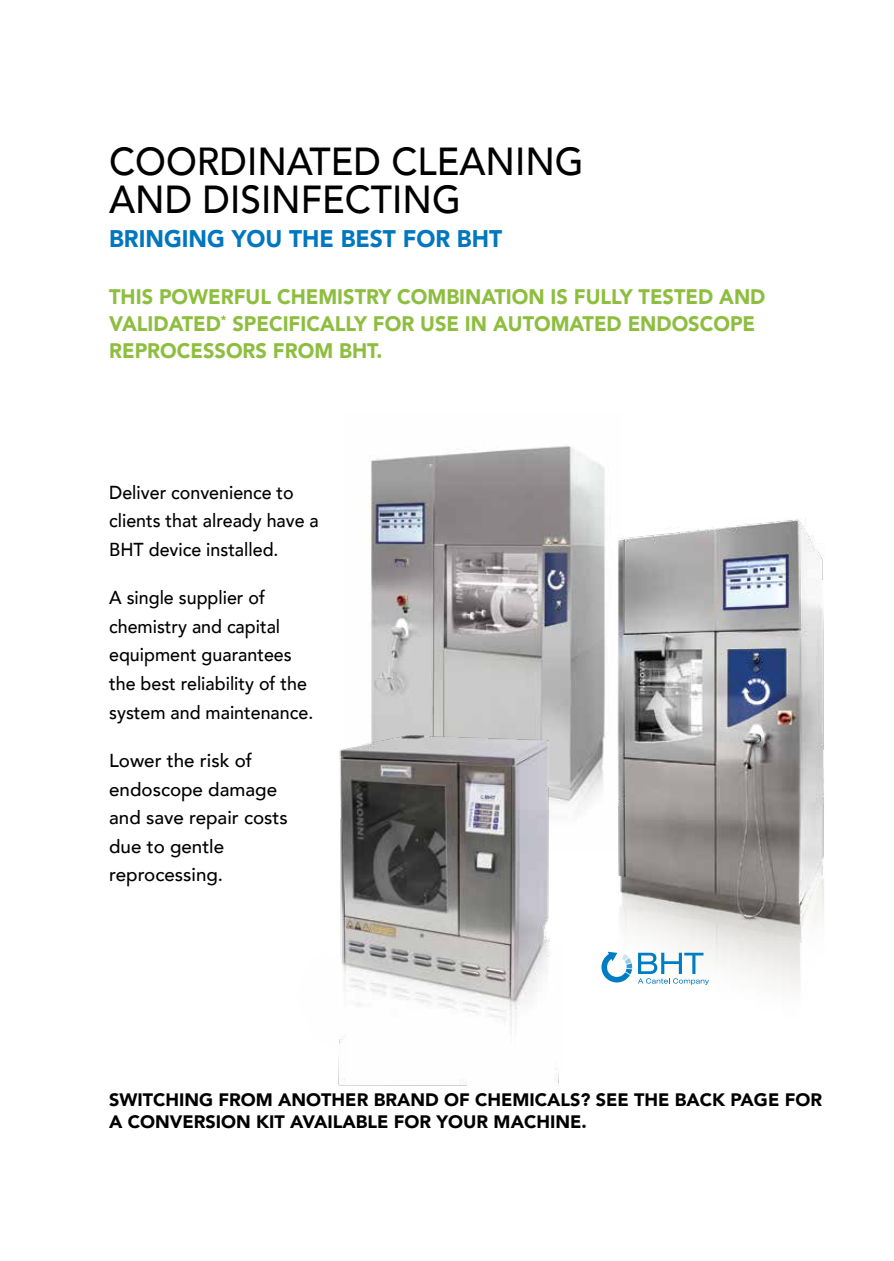
<style>
.page{position:relative;width:894px;height:1261px;background:#fff}
.page>*{position:absolute;margin:0;border:0;box-sizing:border-box;transform-origin:0 0}
.t1{font:500 39px/37.5px "Avenir";color:#000;scale:.95 1}
.t2{font:900 24px "Avenir";color:#0077be;scale:.95 1}
.t3{font:900 21px/27px "Avenir";color:#8ebe3f;scale:.95 1}
.t4{font:500 18.75px/28.5px "Avenir";color:#000;scale:.95 1}
.t5{font:500 18.75px/28.5px "Avenir";color:#000}
.t6{font:900 18px/22.5px "Avenir";color:#000}
</style>
<div class="page">
<img style="left:364px;top:446px;width:241px;height:358px">
<img style="left:338px;top:707px;width:223px;height:379px">
<img style="left:574px;top:500px;width:250px;height:492px">
<svg style="left:601px;top:951px;width:107px;height:34px"></svg>
<h1 class="t1" style="left:109px;top:141px;width:501px">COORDINATED CLEANING<br>AND DISINFECTING</h1>
<p class="t2" style="left:109px;top:218px;width:415px">BRINGING YOU THE BEST FOR BHT</p>
<p class="t3" style="left:109px;top:282px;width:692px">THIS POWERFUL CHEMISTRY COMBINATION IS FULLY TESTED AND<br>VALIDATED<sup>*</sup> SPECIFICALLY FOR USE IN AUTOMATED ENDOSCOPE<br>REPROCESSORS FROM BHT.</p>
<p class="t4" style="left:109px;top:477px;width:222px">Deliver convenience to clients that already have a<br>BHT device installed.</p>
<p class="t4" style="left:109px;top:582px;width:216px">A single supplier of chemistry and capital equipment guarantees the best reliability of the system and maintenance.</p>
<p class="t5" style="left:109px;top:745px;width:180px">Lower the risk of endoscope damage and save repair costs due to gentle reprocessing.</p>
<p class="t6" style="left:109px;top:1087px;width:714px">SWITCHING FROM ANOTHER BRAND OF CHEMICALS? SEE THE BACK PAGE FOR<br>A CONVERSION KIT AVAILABLE FOR YOUR MACHINE.</p>
</div>
